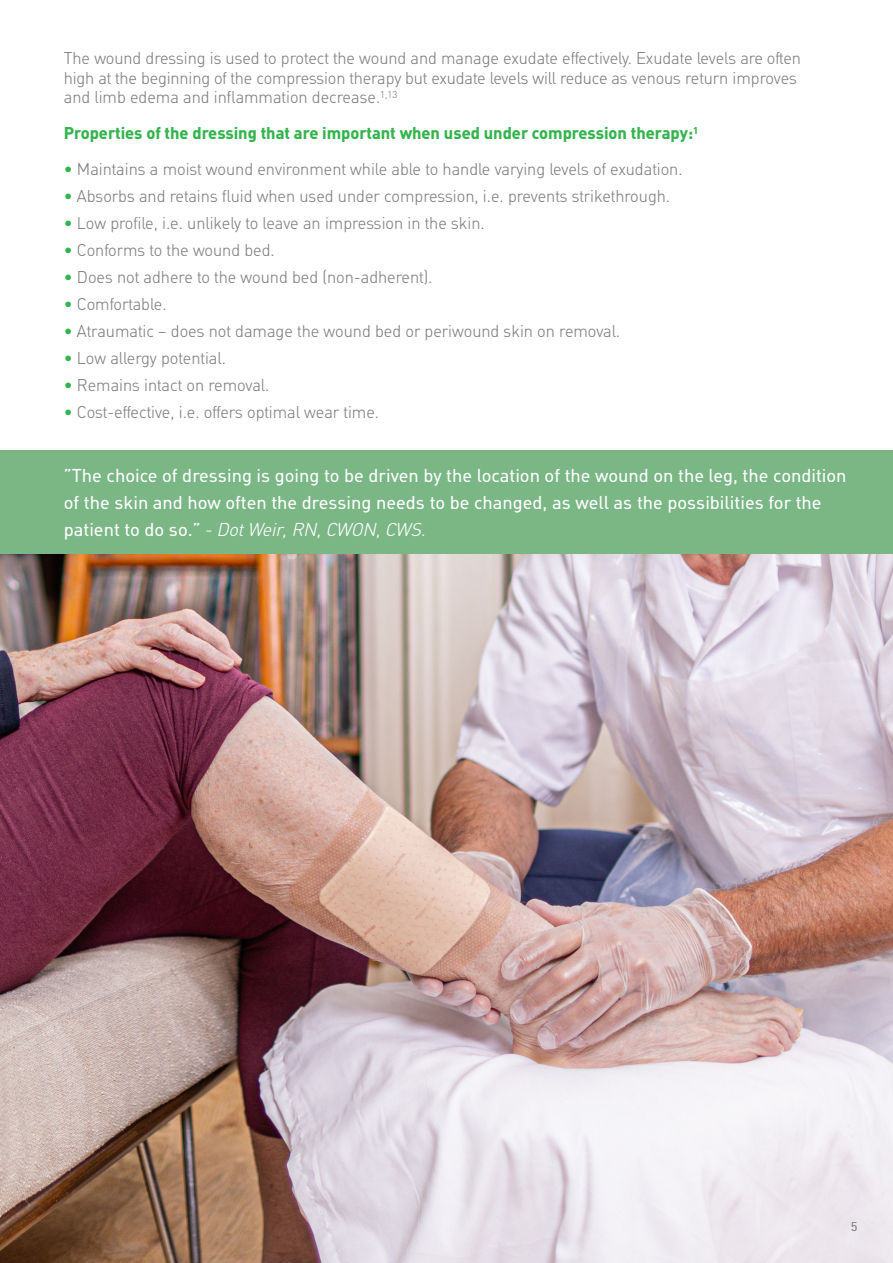
<style>
.page{position:relative;width:893px;height:1263px;background:#fff}
.page>*{position:absolute;margin:0;border:0;box-sizing:border-box;transform-origin:0 0}
.t1{font:18px/27px "Molnlycke Din";color:#fff}
.t2{font:300 16.5px/19.8px "Molnlycke Din";color:#808083}
.t3{font:700 16.5px "Molnlycke Din";color:#34b44d}
.t4{font:300 12px "Molnlycke Din";color:#808083}
.s1{font-weight:400;color:#34b44d}
.s2{font-weight:300;font-style:italic}
</style>
<div class="page">
<img style="left:0;top:554px;width:893px;height:709px">
<div style="left:0;top:451px;width:893px;height:103px;background:#7ab785"></div>
<p class="t2" style="left:64px;top:48px;width:739px">The wound dressing is used to protect the wound and manage exudate effectively. Exudate levels are often high at the beginning of the compression therapy but exudate levels will reduce as venous return improves and limb edema and infammation decrease.<sup>1,13</sup></p>
<h4 class="t3" style="left:64px;top:123px;width:636px">Properties of the dressing that are important when used under compression therapy:<sup>1</sup></h4>
<p class="t2" style="left:64px;top:160px;width:620px"><span class="s1">•</span> Maintains a moist wound environment while able to handle varying levels of exudation.</p>
<p class="t2" style="left:64px;top:187px;width:608px"><span class="s1">•</span> Absorbs and retains fuid when used under compression, i.e. prevents strikethrough.</p>
<p class="t2" style="left:64px;top:214px;width:423px"><span class="s1">•</span> Low profle, i.e. unlikely to leave an impression in the skin.</p>
<p class="t2" style="left:64px;top:241px;width:213px"><span class="s1">•</span> Conforms to the wound bed.</p>
<p class="t2" style="left:64px;top:268px;width:370px"><span class="s1">•</span> Does not adhere to the wound bed (non-adherent).</p>
<p class="t2" style="left:64px;top:295px;width:104px"><span class="s1">•</span> Comfortable.</p>
<p class="t2" style="left:64px;top:322px;width:558px"><span class="s1">•</span> Atraumatic – does not damage the wound bed or periwound skin on removal.</p>
<p class="t2" style="left:64px;top:349px;width:164px"><span class="s1">•</span> Low allergy potential.</p>
<p class="t2" style="left:64px;top:376px;width:207px"><span class="s1">•</span> Remains intact on removal.</p>
<p class="t2" style="left:64px;top:403px;width:317px"><span class="s1">•</span> Cost-effective, i.e. offers optimal wear time.</p>
<p class="t1" style="left:64px;top:462px;width:784px">”The choice of dressing is going to be driven by the location of the wound on the leg, the condition of the skin and how often the dressing needs to be changed, as well as the possibilities for the patient to do so.” <span class="s2">- Dot Weir, RN, CWON, CWS.</span></p>
<p class="t4" style="left:851px;top:1220px;width:8px">5</p>
</div>
